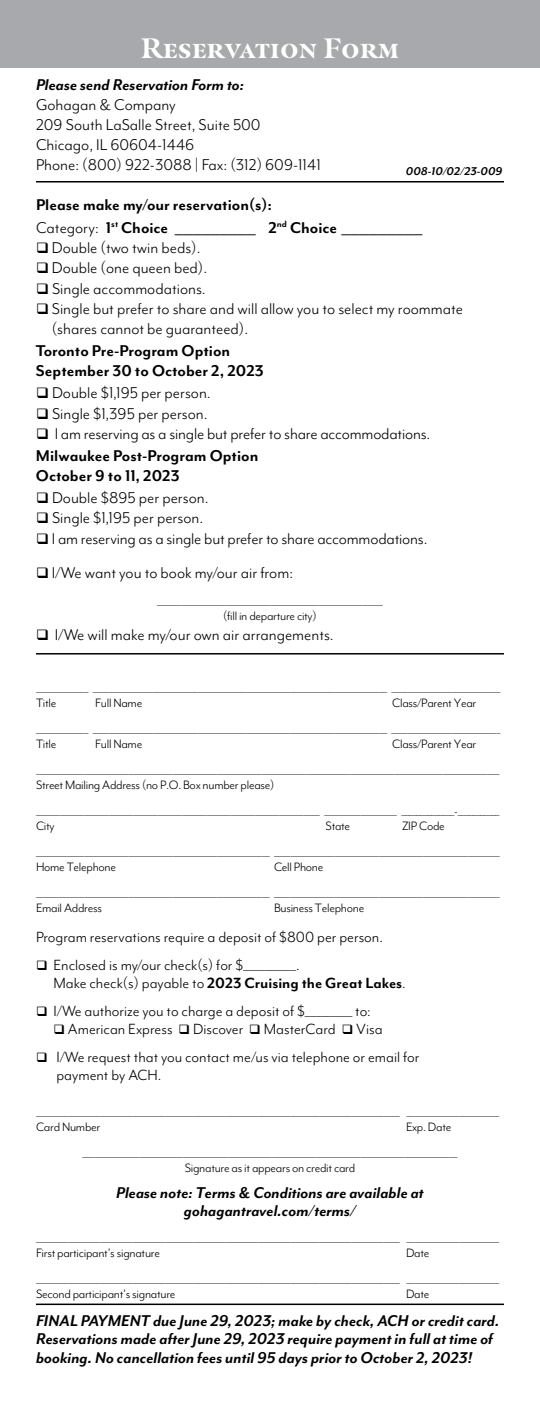
<style>
.page{position:relative;width:540px;height:1404px;background:#fff}
.page>*{position:absolute;margin:0;border:0;box-sizing:border-box;transform-origin:0 0}
.t1{font:700 28px "Masqualero";letter-spacing:.025em;color:#fff}
.t2{font:18px/20px "Mr Eaves Mod OT";color:#000}
.t3{font:italic 700 18px/18.6px "Mr Eaves Mod OT";color:#000;text-align:center}
.t4{font:700 18px/20px "Mr Eaves Mod OT";color:#000}
.t5{font:18px "Futura PT Cond";color:#000}
.t6{font:17px/18px "Mr Eaves Mod OT";color:#000}
.t7{font:14px "Mr Eaves Mod OT";letter-spacing:-.02em;color:#000}
.t8{font:13px "Mr Eaves Mod OT";color:#000}
.t9{font:italic 700 13px "Mr Eaves Mod OT";color:#000}
.s1{font-family:"Mr Eaves Mod OT"}
.s2{font-family:"Mr Eaves Mod OT";font-weight:700}
.s3{font-weight:700}
</style>
<div class="page">
<div style="left:0;top:0;width:540px;height:67px;background:#a7a9ac"></div>
<hr style="left:36px;top:181px;width:468px;height:2px;background:#000">
<hr style="left:36px;top:653px;width:468px;height:2px;background:#000">
<hr style="left:36px;top:1304px;width:468px;height:1px;background:#000">
<h1 class="t1" style="left:141px;top:31px;width:259px">Reservation Form</h1>
<h2 class="t3" style="left:36px;top:75px;width:210px">Please send Reservation Form to:</h2>
<h2 class="t2" style="left:36px;top:94px;width:286px">Gohagan &amp; Company<br>209 South LaSalle Street, Suite 500<br>Chicago, IL 60604-1446<br>Phone: (800) 922-3088 | Fax: (312) 609-1141</h2>
<h2 class="t4" style="left:36px;top:194px;width:238px">Please make my/our reservation(s):</h2>
<h2 class="t5" style="left:36px;top:217px;width:388px"><span class="s1">Category:</span> <span class="s2">1</span><sup>st</sup> <span class="s2">Choice</span> _________ <span class="s2">2</span><sup>nd</sup> <span class="s2">Choice</span> _________</h2>
<h2 class="t2" style="left:36px;top:238px;width:166px">❑ Double (two twin beds).</h2>
<h2 class="t2" style="left:36px;top:258px;width:173px">❑ Double (one queen bed).</h2>
<h2 class="t2" style="left:36px;top:278px;width:171px">❑ Single accommodations.</h2>
<h2 class="t2" style="left:52px;top:299px;width:413px;text-indent:-16px">❑ Single but prefer to share and will allow you to select my roommate (shares cannot be guaranteed).</h2>
<h2 class="t4" style="left:36px;top:341px;width:229px">Toronto Pre-Program Option<br>September 30 to October 2, 2023</h2>
<h2 class="t2" style="left:36px;top:383px;width:176px">❑ Double $1,195 per person.</h2>
<h2 class="t2" style="left:36px;top:403px;width:173px">❑ Single $1,395 per person.</h2>
<h2 class="t2" style="left:36px;top:422px;width:396px;line-height:22.2px">❑ I am reserving as a single but prefer to share accommodations.<br><span class="s3">Milwaukee Post-Program Option</span></h2>
<h2 class="t4" style="left:36px;top:465px;width:145px">October 9 to 11, 2023</h2>
<h2 class="t2" style="left:36px;top:487px;width:174px">❑ Double $895 per person.</h2>
<h2 class="t2" style="left:36px;top:508px;width:169px">❑ Single $1,195 per person.</h2>
<h2 class="t2" style="left:36px;top:528px;width:393px">❑ I am reserving as a single but prefer to share accommodations.</h2>
<h2 class="t2" style="left:36px;top:563px;width:259px">❑ I/We want you to book my/our air from:</h2>
<p class="t8" style="left:157px;top:594px;width:227px">________________________________________________________</p>
<p class="t7" style="left:223px;top:608px;width:95px">(fill in departure city)</p>
<h2 class="t2" style="left:36px;top:624px;width:299px">❑ I/We will make my/our own air arrangements.</h2>
<p class="t9" style="left:406px;top:164px;width:98px">008-10/02/23-009</p>
<p class="t8" style="left:36px;top:681px;width:466px">_____________ _________________________________________________________________________ ___________________________</p>
<p class="t7" style="left:36px;top:695px;width:22px">Title</p>
<p class="t7" style="left:95px;top:695px;width:48px">Full Name</p>
<p class="t7" style="left:392px;top:695px;width:86px">Class/Parent Year</p>
<p class="t8" style="left:36px;top:722px;width:466px">_____________ _________________________________________________________________________ ___________________________</p>
<p class="t7" style="left:36px;top:736px;width:22px">Title</p>
<p class="t7" style="left:95px;top:736px;width:48px">Full Name</p>
<p class="t7" style="left:392px;top:736px;width:86px">Class/Parent Year</p>
<p class="t8" style="left:36px;top:763px;width:465px">___________________________________________________________________________________________________________________</p>
<p class="t7" style="left:36px;top:777px;width:240px">Street Mailing Address (no P.O. Box number please)</p>
<p class="t8" style="left:36px;top:804px;width:465px">______________________________________________________________________ __________________ ______________-___________</p>
<p class="t7" style="left:36px;top:818px;width:20px">City</p>
<p class="t7" style="left:326px;top:818px;width:26px">State</p>
<p class="t7" style="left:402px;top:818px;width:44px">ZIP Code</p>
<p class="t8" style="left:36px;top:845px;width:465px">__________________________________________________________ ________________________________________________________</p>
<p class="t7" style="left:36px;top:859px;width:82px">Home Telephone</p>
<p class="t7" style="left:274px;top:859px;width:51px">Cell Phone</p>
<p class="t8" style="left:36px;top:886px;width:465px">__________________________________________________________ ________________________________________________________</p>
<p class="t7" style="left:36px;top:900px;width:67px">Email Address</p>
<p class="t7" style="left:274px;top:900px;width:92px">Business Telephone</p>
<h3 class="t6" style="left:36px;top:928px;width:348px">Program reservations require a deposit of $800 per person.</h3>
<h3 class="t6" style="left:53px;top:956px;width:354px;text-indent:-17px">❑ Enclosed is my/our check(s) for $__________.<br>Make check(s) payable to <span class="s3">2023 Cruising the Great Lakes</span>.</h3>
<h3 class="t6" style="left:36px;top:1002px;width:336px">❑ I/We authorize you to charge a deposit of $_________ to:</h3>
<h3 class="t6" style="left:53px;top:1020px;width:331px">❑ American Express ❑ Discover ❑ MasterCard ❑ Visa</h3>
<h3 class="t6" style="left:56px;top:1048px;width:365px;text-indent:-20px">❑ I/We request that you contact me/us via telephone or email for payment by ACH.</h3>
<p class="t8" style="left:36px;top:1105px;width:465px">__________________________________________________________________________________________ _______________________</p>
<p class="t7" style="left:36px;top:1119px;width:66px">Card Number</p>
<p class="t7" style="left:406px;top:1119px;width:47px">Exp. Date</p>
<p class="t8" style="left:83px;top:1146px;width:376px">_____________________________________________________________________________________________</p>
<p class="t7" style="left:185px;top:1160px;width:172px">Signature as it appears on credit card</p>
<h2 class="t3" style="left:116px;top:1184px;width:309px;line-height:18px">Please note: Terms &amp; Conditions are available at gohagantravel.com/terms/</h2>
<p class="t8" style="left:36px;top:1231px;width:465px">__________________________________________________________________________________________ _______________________</p>
<p class="t7" style="left:36px;top:1245px;width:126px">First participant’s signature</p>
<p class="t7" style="left:406px;top:1245px;width:25px">Date</p>
<p class="t8" style="left:36px;top:1272px;width:465px">__________________________________________________________________________________________ _______________________</p>
<p class="t7" style="left:36px;top:1286px;width:141px">Second participant’s signature</p>
<p class="t7" style="left:406px;top:1286px;width:25px">Date</p>
<h2 class="t3" style="left:36px;top:1311px;width:465px;text-align:left">FINAL PAYMENT due June 29, 2023; make by check, ACH or credit card.<br>Reservations made after June 29, 2023 require payment in full at time of booking. No cancellation fees until 95 days prior to October 2, 2023!</h2>
</div>
